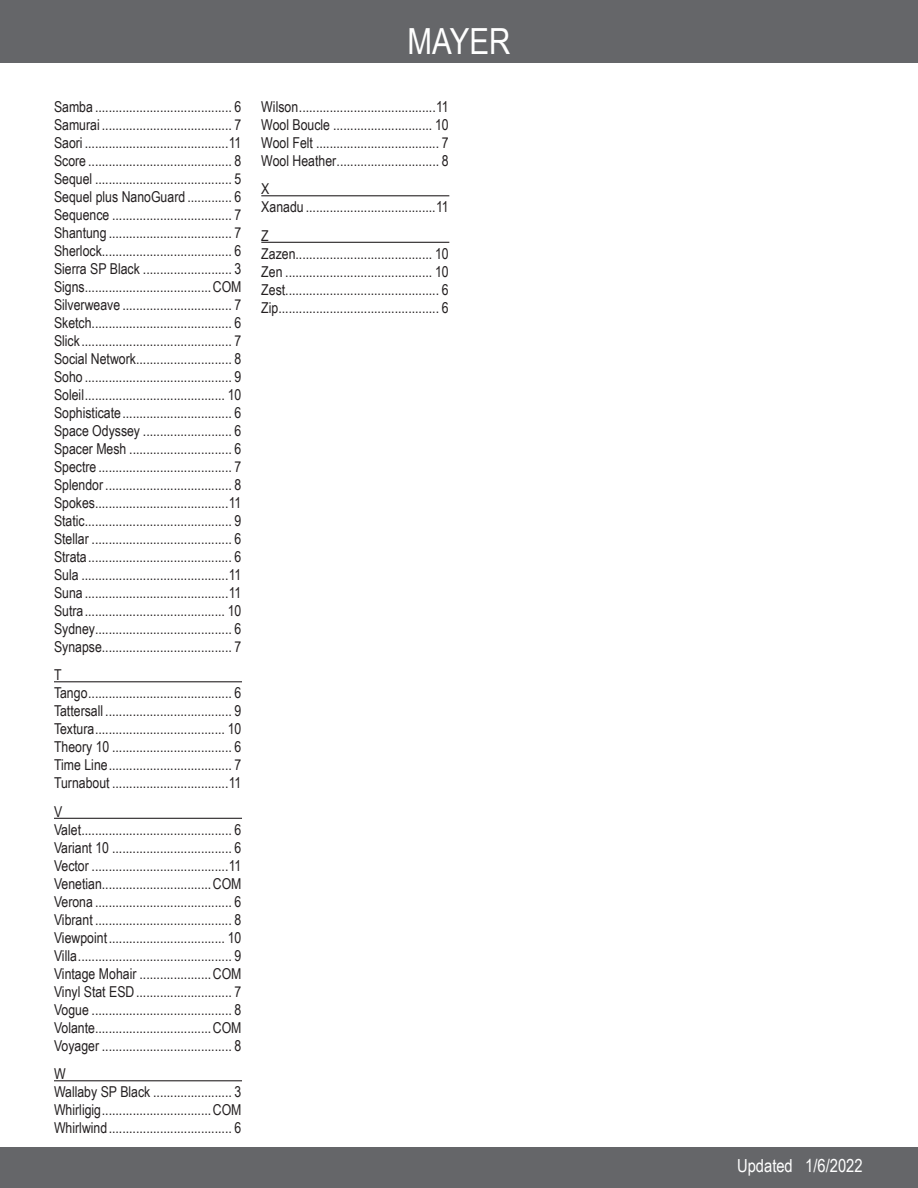
<style>
.page{position:relative;width:918px;height:1188px;background:#fff}
.page>*{position:absolute;margin:0;border:0;box-sizing:border-box;transform-origin:0 0}
.t1{font:36px "Arial Narrow";color:#fff}
.t2{font:18px "Arial Narrow";color:#fff}
.t3{font:15px/18px "Arial Narrow";color:#231f20}
</style>
<div class="page">
<div style="left:0;top:0;width:918px;height:63px;background:#656669"></div>
<div style="left:0;top:1148px;width:918px;height:40px;background:#656669"></div>
<hr style="left:54px;top:681px;width:188px;height:1px;background:#231f20">
<hr style="left:54px;top:818px;width:188px;height:1px;background:#231f20">
<hr style="left:54px;top:1080px;width:188px;height:1px;background:#231f20">
<hr style="left:261px;top:195px;width:188px;height:1px;background:#231f20">
<hr style="left:261px;top:242px;width:188px;height:1px;background:#231f20">
<p class="t3" style="left:54px;top:97px;width:189px">Samba ........................................ 6</p>
<p class="t3" style="left:54px;top:115px;width:189px">Samurai ...................................... 7</p>
<p class="t3" style="left:54px;top:133px;width:189px">Saori ..........................................11</p>
<p class="t3" style="left:54px;top:151px;width:189px">Score .......................................... 8</p>
<p class="t3" style="left:54px;top:169px;width:189px">Sequel ........................................ 5</p>
<p class="t3" style="left:54px;top:187px;width:189px">Sequel plus NanoGuard ............. 6</p>
<p class="t3" style="left:54px;top:205px;width:189px">Sequence ................................... 7</p>
<p class="t3" style="left:54px;top:223px;width:189px">Shantung .................................... 7</p>
<p class="t3" style="left:54px;top:241px;width:189px">Sherlock...................................... 6</p>
<p class="t3" style="left:54px;top:259px;width:189px">Sierra SP Black .......................... 3</p>
<p class="t3" style="left:54px;top:277px;width:189px">Signs.....................................COM</p>
<p class="t3" style="left:54px;top:295px;width:189px">Silverweave ................................ 7</p>
<p class="t3" style="left:54px;top:313px;width:189px">Sketch......................................... 6</p>
<p class="t3" style="left:54px;top:331px;width:189px">Slick............................................ 7</p>
<p class="t3" style="left:54px;top:349px;width:189px">Social Network............................ 8</p>
<p class="t3" style="left:54px;top:367px;width:189px">Soho ........................................... 9</p>
<p class="t3" style="left:54px;top:385px;width:189px">Soleil......................................... 10</p>
<p class="t3" style="left:54px;top:403px;width:189px">Sophisticate................................ 6</p>
<p class="t3" style="left:54px;top:421px;width:189px">Space Odyssey .......................... 6</p>
<p class="t3" style="left:54px;top:439px;width:189px">Spacer Mesh .............................. 6</p>
<p class="t3" style="left:54px;top:457px;width:189px">Spectre ....................................... 7</p>
<p class="t3" style="left:54px;top:475px;width:189px">Splendor ..................................... 8</p>
<p class="t3" style="left:54px;top:493px;width:189px">Spokes.......................................11</p>
<p class="t3" style="left:54px;top:511px;width:189px">Static........................................... 9</p>
<p class="t3" style="left:54px;top:529px;width:189px">Stellar ......................................... 6</p>
<p class="t3" style="left:54px;top:547px;width:189px">Strata.......................................... 6</p>
<p class="t3" style="left:54px;top:565px;width:189px">Sula ...........................................11</p>
<p class="t3" style="left:54px;top:583px;width:189px">Suna ..........................................11</p>
<p class="t3" style="left:54px;top:601px;width:189px">Sutra......................................... 10</p>
<p class="t3" style="left:54px;top:619px;width:189px">Sydney........................................ 6</p>
<p class="t3" style="left:54px;top:637px;width:189px">Synapse...................................... 7</p>
<p class="t3" style="left:54px;top:665px;width:189px">T<br>Tango.......................................... 6</p>
<p class="t3" style="left:54px;top:701px;width:189px">Tattersall ..................................... 9</p>
<p class="t3" style="left:54px;top:719px;width:189px">Textura...................................... 10</p>
<p class="t3" style="left:54px;top:737px;width:189px">Theory 10 ................................... 6</p>
<p class="t3" style="left:54px;top:755px;width:189px">Time Line.................................... 7</p>
<p class="t3" style="left:54px;top:773px;width:189px">Turnabout ..................................11</p>
<p class="t3" style="left:54px;top:802px;width:189px">V<br>Valet............................................ 6</p>
<p class="t3" style="left:54px;top:838px;width:189px">Variant 10 ................................... 6</p>
<p class="t3" style="left:54px;top:856px;width:189px">Vector ........................................11</p>
<p class="t3" style="left:54px;top:874px;width:189px">Venetian................................COM</p>
<p class="t3" style="left:54px;top:892px;width:189px">Verona ........................................ 6</p>
<p class="t3" style="left:54px;top:910px;width:189px">Vibrant ........................................ 8</p>
<p class="t3" style="left:54px;top:928px;width:189px">Viewpoint.................................. 10</p>
<p class="t3" style="left:54px;top:946px;width:189px">Villa............................................. 9</p>
<p class="t3" style="left:54px;top:964px;width:189px">Vintage Mohair .....................COM</p>
<p class="t3" style="left:54px;top:982px;width:189px">Vinyl Stat ESD............................ 7</p>
<p class="t3" style="left:54px;top:1000px;width:189px">Vogue ......................................... 8</p>
<p class="t3" style="left:54px;top:1018px;width:189px">Volante..................................COM</p>
<p class="t3" style="left:54px;top:1036px;width:189px">Voyager ...................................... 8</p>
<p class="t3" style="left:54px;top:1064px;width:189px">W<br>Wallaby SP Black ....................... 3</p>
<p class="t3" style="left:54px;top:1100px;width:189px">Whirligig................................COM</p>
<p class="t3" style="left:54px;top:1118px;width:189px">Whirlwind.................................... 6</p>
<p class="t1" style="left:408px;top:15px;width:104px">MAYER</p>
<p class="t3" style="left:261px;top:97px;width:189px">Wilson........................................11</p>
<p class="t3" style="left:261px;top:115px;width:189px">Wool Boucle ............................. 10</p>
<p class="t3" style="left:261px;top:133px;width:189px">Wool Felt .................................... 7</p>
<p class="t3" style="left:261px;top:151px;width:189px">Wool Heather.............................. 8</p>
<p class="t3" style="left:261px;top:179px;width:189px">X<br>Xanadu ......................................11</p>
<p class="t3" style="left:261px;top:226px;width:189px">Z<br>Zazen........................................ 10</p>
<p class="t3" style="left:261px;top:262px;width:189px">Zen ........................................... 10</p>
<p class="t3" style="left:261px;top:280px;width:189px">Zest............................................. 6</p>
<p class="t3" style="left:261px;top:298px;width:189px">Zip............................................... 6</p>
<p class="t2" style="left:737px;top:1153px;width:127px">Updated 1/6/2022</p>
</div>
